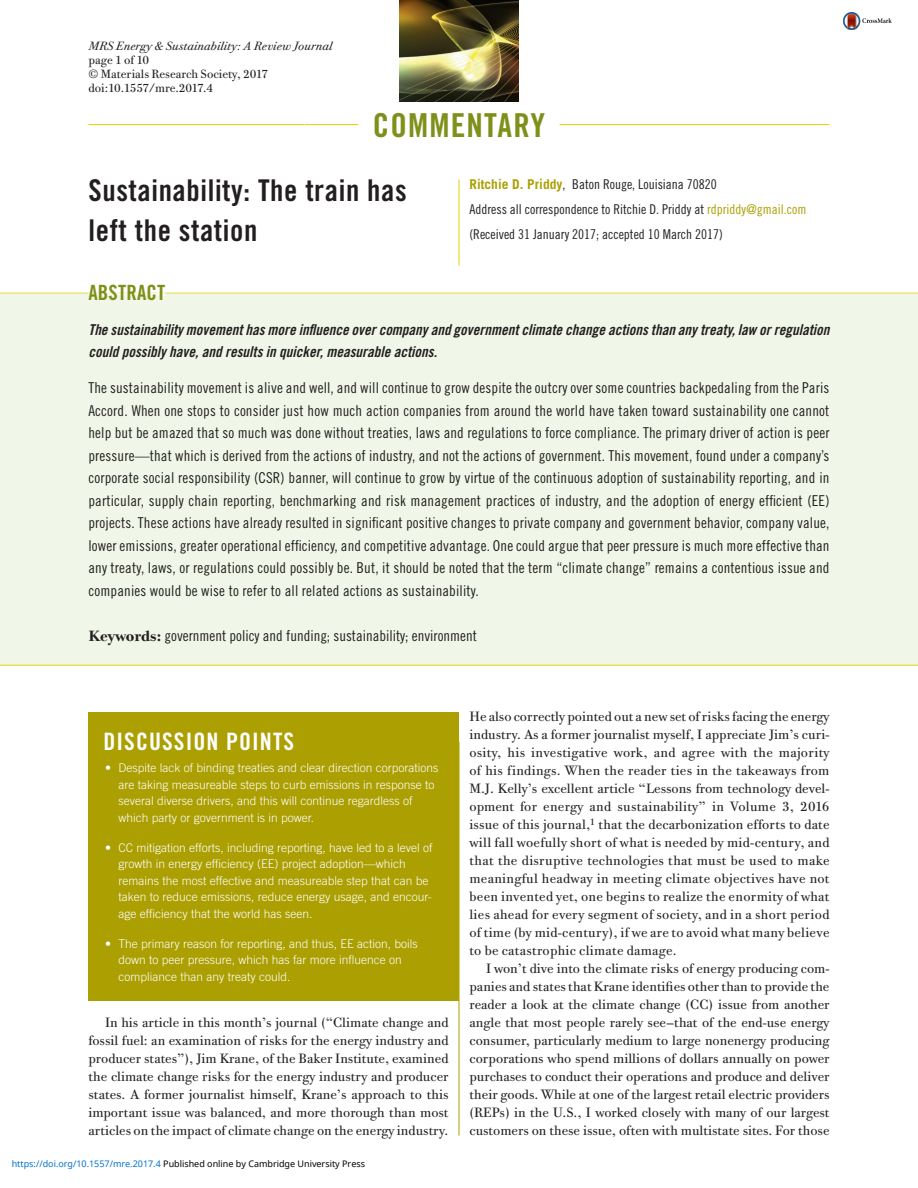
<style>
.page{position:relative;width:918px;height:1188px;background:#fff}
.page>*{position:absolute;margin:0;border:0;box-sizing:border-box;transform-origin:0 0}
.article-heading{font:33px "Trade Gothic LT Std Bd Cn 20";letter-spacing:.035em;color:#7f901a}
.article-title{font:30px/40.5px "Trade Gothic LT Std Bd Cn 20";letter-spacing:.02em;color:#231f20}
.Box_title{font:24px "Trade Gothic LT Std Bd Cn 20";letter-spacing:.045em;color:#fff}
.abstract-title{font:21px "Trade Gothic LT Std Bd Cn 20";letter-spacing:.01em;color:#7f901a}
.abs_p{font:15px/22.5px "Trade Gothic LT Std Cn 18";letter-spacing:.01em;color:#231f20;text-align:justify}
.abs_p_first{font:15px/22.5px "Trade Gothic LT Std Bd Cn 20 Obl";color:#231f20}
.keywords{font:15px "Trade Gothic LT Std Cn 18";color:#231f20}
.text_flush{font:13.5px/18px "Bodoni Twe ITC";letter-spacing:.015em;color:#231f20;text-align:justify}
.text{font:13.5px/18px "Bodoni Twe ITC";color:#231f20;text-align:justify}
.author-notes{font:13.5px "Trade Gothic LT Std Cn 18";color:#231f20}
.history{font:13.5px "Trade Gothic LT Std Cn 18";color:#231f20}
.affiliation{font:13.5px "Trade Gothic LT Std Cn 18";color:#231f20}
.BOX_bullet-list1{font:300 12px/16.5px "Trade Gothic";color:#fff}
.t1{font:12px/14.2px "Bodoni Twe ITC";color:#231f20}
.t2{font:italic 12px "Bodoni Twe ITC";color:#231f20}
.t3{font:9px "Noto Sans";color:#000}
.s1{font-family:"Trade Gothic LT Std";font-weight:700;color:#ab9f01}
.s2{color:#ab9f01}
.s3{font-family:"Bodoni Twe ITC";font-weight:700}
.s4{color:#0172cf}
</style>
<div class="page">
<hr style="left:459px;top:742px;width:1px;height:394px;background:#ab9f01">
<hr style="left:88px;top:124px;width:742px;height:1px;background:#e1d201">
<div style="left:0;top:285px;width:918px;height:380px;background:#f1f7e8"></div>
<hr style="left:0;top:293px;width:918px;height:1px;background:#e1d201">
<div style="left:0;top:278px;width:918px;height:15px;background:#fff"></div>
<hr style="left:88px;top:293px;width:78px;height:3px;background:#fdfcf2">
<hr style="left:0;top:665px;width:918px;height:1px;background:#e1d201">
<div style="left:358px;top:122px;width:202px;height:6px;background:#fff"></div>
<hr style="left:459px;top:179px;width:1px;height:87px;background:#e1d201">
<div style="left:88px;top:712px;width:371px;height:289px;background:#ab9f01"></div>
<img style="left:400px;top:0;width:118px;height:101px">
<img style="left:843px;top:13px;width:49px;height:17px">
<p class="t2" style="left:88px;top:38px;width:246px">MRS Energy &amp; Sustainability: A Review Journal</p>
<p class="t1" style="left:88px;top:53px;width:181px">page 1 of 10<br>© Materials Research Society, 2017 doi:10.1557/mre.2017.4</p>
<p class="article-heading" style="left:373px;top:105px;width:174px">COMMENTARY</p>
<p class="article-title" style="left:88px;top:170px;width:320px">Sustainability: The train has left the station</p>
<p class="affiliation" style="left:470px;top:176px;width:249px"><span class="s1">Ritchie D. Priddy</span>, Baton Rouge, Louisiana 70820</p>
<p class="author-notes" style="left:470px;top:201px;width:338px">Address all correspondence to Ritchie D. Priddy at <span class="s2">rdpriddy@gmail.com</span></p>
<p class="history" style="left:470px;top:226px;width:255px">(Received 31 January 2017; accepted 10 March 2017)</p>
<p class="abstract-title" style="left:88px;top:280px;width:78px">ABSTRACT</p>
<p class="abs_p_first" style="left:88px;top:318px;width:743px">The sustainability movement has more influence over company and government climate change actions than any treaty, law or regulation could possibly have, and results in quicker, measurable actions.</p>
<p class="abs_p" style="left:88px;top:376px;width:743px">The sustainability movement is alive and well, and will continue to grow despite the outcry over some countries backpedaling from the Paris Accord. When one stops to consider just how much action companies from around the world have taken toward sustainability one cannot help but be amazed that so much was done without treaties, laws and regulations to force compliance. The primary driver of action is peer pressure—that which is derived from the actions of industry, and not the actions of government. This movement, found under a company’s corporate social responsibility (CSR) banner, will continue to grow by virtue of the continuous adoption of sustainability reporting, and in particular, supply chain reporting, benchmarking and risk management practices of industry, and the adoption of energy efficient (EE) projects. These actions have already resulted in significant positive changes to private company and government behavior, company value, lower emissions, greater operational efficiency, and competitive advantage. One could argue that peer pressure is much more effective than any treaty, laws, or regulations could possibly be. But, it should be noted that the term “climate change” remains a contentious issue and companies would be wise to refer to all related actions as sustainability.</p>
<p class="keywords" style="left:88px;top:627px;width:390px"><span class="s3">Keywords:</span> government policy and funding; sustainability; environment</p>
<p class="Box_title" style="left:104px;top:726px;width:192px">DISCUSSION POINTS</p>
<p class="BOX_bullet-list1" style="left:118px;top:759px;width:322px;text-indent:-13px">• Despite lack of binding treaties and clear direction corporations are taking measureable steps to curb emissions in response to several diverse drivers, and this will continue regardless of which party or government is in power.</p>
<p class="BOX_bullet-list1" style="left:118px;top:839px;width:316px;text-indent:-13px">• CC mitigation efforts, including reporting, have led to a level of growth in energy efficiency (EE) project adoption—which remains the most effective and measureable step that can be taken to reduce emissions, reduce energy usage, and encour&shy;age efficiency that the world has seen.</p>
<p class="BOX_bullet-list1" style="left:118px;top:935px;width:301px;text-indent:-13px">• The primary reason for reporting, and thus, EE action, boils down to peer pressure, which has far more influence on compliance than any treaty could.</p>
<p class="text_flush" style="left:88px;top:1014px;width:362px;text-indent:16px">In his article in this month’s journal (“Climate change and fossil fuel: an examination of risks for the energy industry and producer states”), Jim Krane, of the Baker Institute, examined the climate change risks for the energy industry and producer states. A former journalist himself, Krane’s approach to this important issue was balanced, and more thorough than most articles on the impact of climate change on the energy industry.</p>
<p class="t3" style="left:12px;top:1157px;width:355px"><span class="s4">https://doi.org/10.1557/mre.2017.4</span> Published online by Cambridge University Press</p>
<p class="text_flush" style="left:470px;top:708px;width:362px">He also correctly pointed out a new set of risks facing the energy industry. As a former journalist myself, I appreciate Jim’s curi&shy;osity, his investigative work, and agree with the majority of his findings. When the reader ties in the takeaways from M.J. Kelly’s excellent article “Lessons from technology devel&shy;opment for energy and sustainability” in Volume 3, 2016 issue of this journal,<sup>1</sup> that the decarbonization efforts to date will fall woefully short of what is needed by mid-century, and that the disruptive technologies that must be used to make meaningful headway in meeting climate objectives have not been invented yet, one begins to realize the enormity of what lies ahead for every segment of society, and in a short period of time (by mid-century), if we are to avoid what many believe to be catastrophic climate damage.</p>
<p class="text" style="left:470px;top:960px;width:362px;text-indent:16px">I won’t dive into the climate risks of energy producing com&shy;panies and states that Krane identifies other than to provide the reader a look at the climate change (CC) issue from another angle that most people rarely see—that of the end-use energy consumer, particularly medium to large nonenergy producing corporations who spend millions of dollars annually on power purchases to conduct their operations and produce and deliver their goods. While at one of the largest retail electric providers (REPs) in the U.S., I worked closely with many of our largest customers on these issue, often with multistate sites. For those</p>
</div>
